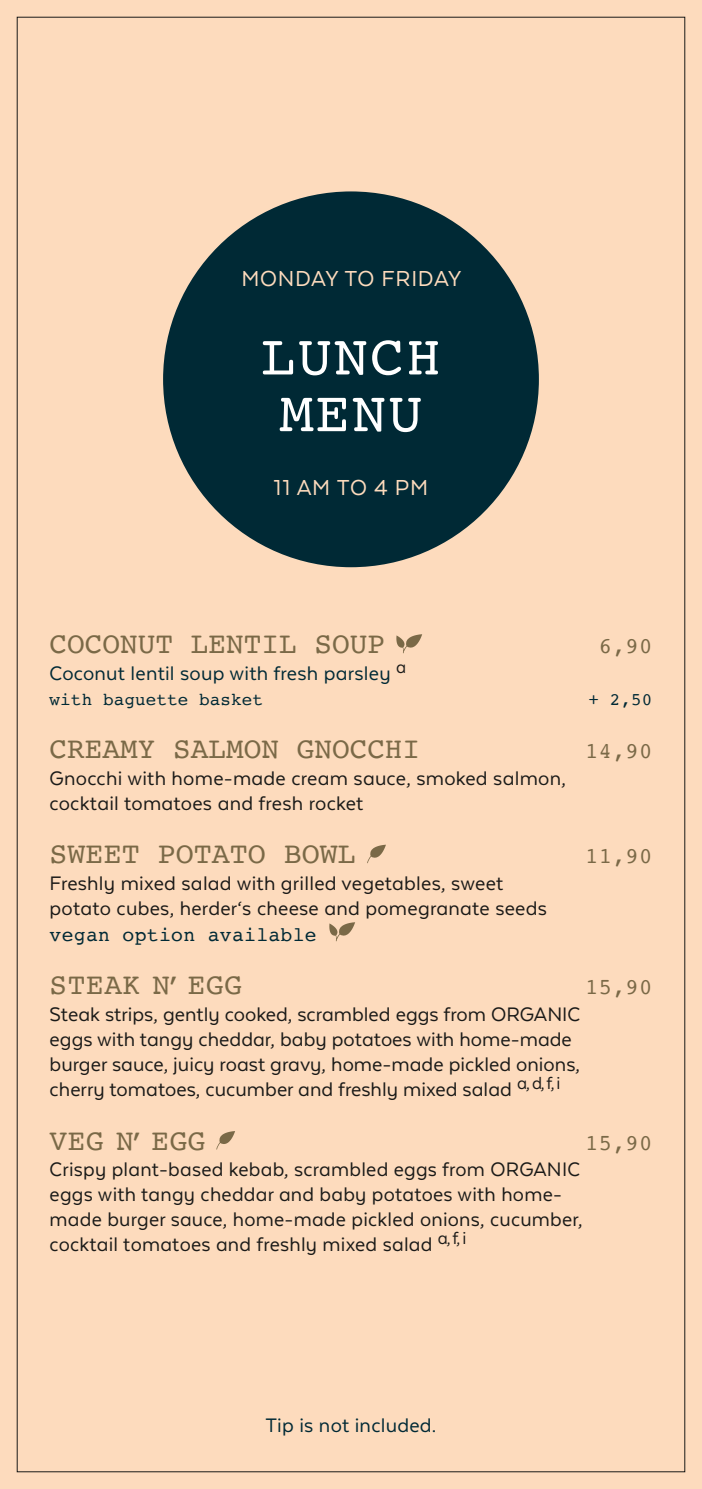
<style>
.page{position:relative;width:702px;height:1489px;background:#fff}
.page>*{position:absolute;margin:0;border:0;box-sizing:border-box;transform-origin:0 0}
.t1{font:57.5px/56.8px "Courier";letter-spacing:.03em;color:#fff;text-align:center}
.t2{font:30px "Courier";color:#7a6947}
.t3{font:30px "Courier";letter-spacing:.02em;color:#7a6947}
.t4{font:25px "Texta Alt";letter-spacing:.03em;color:#fddbbd}
.t5{font:22.5px/25px "Texta Alt";letter-spacing:.01em;color:#1a1a18}
.t6{font:22.5px/25px "Texta Alt";letter-spacing:.01em;color:#1a1917}
.t7{font:22.5px "Texta Alt";letter-spacing:.01em;color:#002935}
.t8{font:22.5px "Courier";letter-spacing:.01em;color:#7a6947}
.t9{font:20px "Courier";letter-spacing:.02em;color:#002935}
.t10{font:17.5px "Courier";letter-spacing:.01em;color:#002935}
</style>
<div class="page">
<div style="left:0;top:0;width:702px;height:1488px;background:#fddbbd"></div>
<svg style="left:396px;top:634px;width:26px;height:19px"></svg>
<svg style="left:367px;top:844px;width:19px;height:19px"></svg>
<svg style="left:329px;top:922px;width:26px;height:19px"></svg>
<svg style="left:216px;top:1131px;width:19px;height:18px"></svg>
<div style="left:163px;top:191px;width:376px;height:376px;background:#002935;border-radius:50%"></div>
<p class="t4" style="left:241px;top:265px;width:221px">MONDAY TO FRIDAY</p>
<h1 class="t1" style="left:261px;top:326px;width:181px">LUNCH<br>MENU</h1>
<p class="t4" style="left:274px;top:474px;width:156px">11 AM TO 4 PM</p>
<h2 class="t2" style="left:50px;top:620px;width:337px">COCONUT LENTIL SOUP</h2>
<p class="t8" style="left:598px;top:628px;width:55px">6,90</p>
<p class="t7" style="left:50px;top:661px;width:358px">Coconut lentil soup with fresh parsley <sup>a</sup></p>
<p class="t10" style="left:50px;top:686px;width:215px">with baguette basket</p>
<p class="t10" style="left:588px;top:686px;width:65px">+ 2,50</p>
<h2 class="t2" style="left:50px;top:725px;width:372px">CREAMY SALMON GNOCCHI</h2>
<p class="t8" style="left:585px;top:733px;width:69px">14,90</p>
<p class="t5" style="left:50px;top:765px;width:518px">Gnocchi with home-made cream sauce, smoked salmon, cocktail tomatoes and fresh rocket</p>
<h2 class="t2" style="left:50px;top:830px;width:308px">SWEET POTATO BOWL</h2>
<p class="t8" style="left:585px;top:838px;width:69px">11,90</p>
<p class="t6" style="left:50px;top:870px;width:499px">Freshly mixed salad with grilled vegetables, sweet potato cubes, herder‘s cheese and pomegranate seeds</p>
<p class="t9" style="left:50px;top:919px;width:268px">vegan option available</p>
<h2 class="t3" style="left:50px;top:961px;width:194px">STEAK N’ EGG</h2>
<p class="t8" style="left:585px;top:969px;width:69px">15,90</p>
<p class="t5" style="left:50px;top:1001px;width:532px">Steak strips, gently cooked, scrambled eggs from ORGANIC eggs with tangy cheddar, baby potatoes with home-made burger sauce, juicy roast gravy, home-made pickled onions, cherry tomatoes, cucumber and freshly mixed salad <sup>a,</sup> <sup>d,</sup> <sup>f,</sup> <sup>i</sup></p>
<h2 class="t2" style="left:50px;top:1116px;width:157px">VEG N’ EGG</h2>
<p class="t8" style="left:585px;top:1124px;width:69px">15,90</p>
<p class="t5" style="left:50px;top:1156px;width:534px">Crispy plant-based kebab, scrambled eggs from ORGANIC eggs with tangy cheddar and baby potatoes with home&shy;made burger sauce, home-made pickled onions, cucumber, cocktail tomatoes and freshly mixed salad <sup>a,</sup> <sup>f,</sup> <sup>i</sup></p>
<p class="t7" style="left:265px;top:1413px;width:172px">Tip is not included.</p>
</div>
